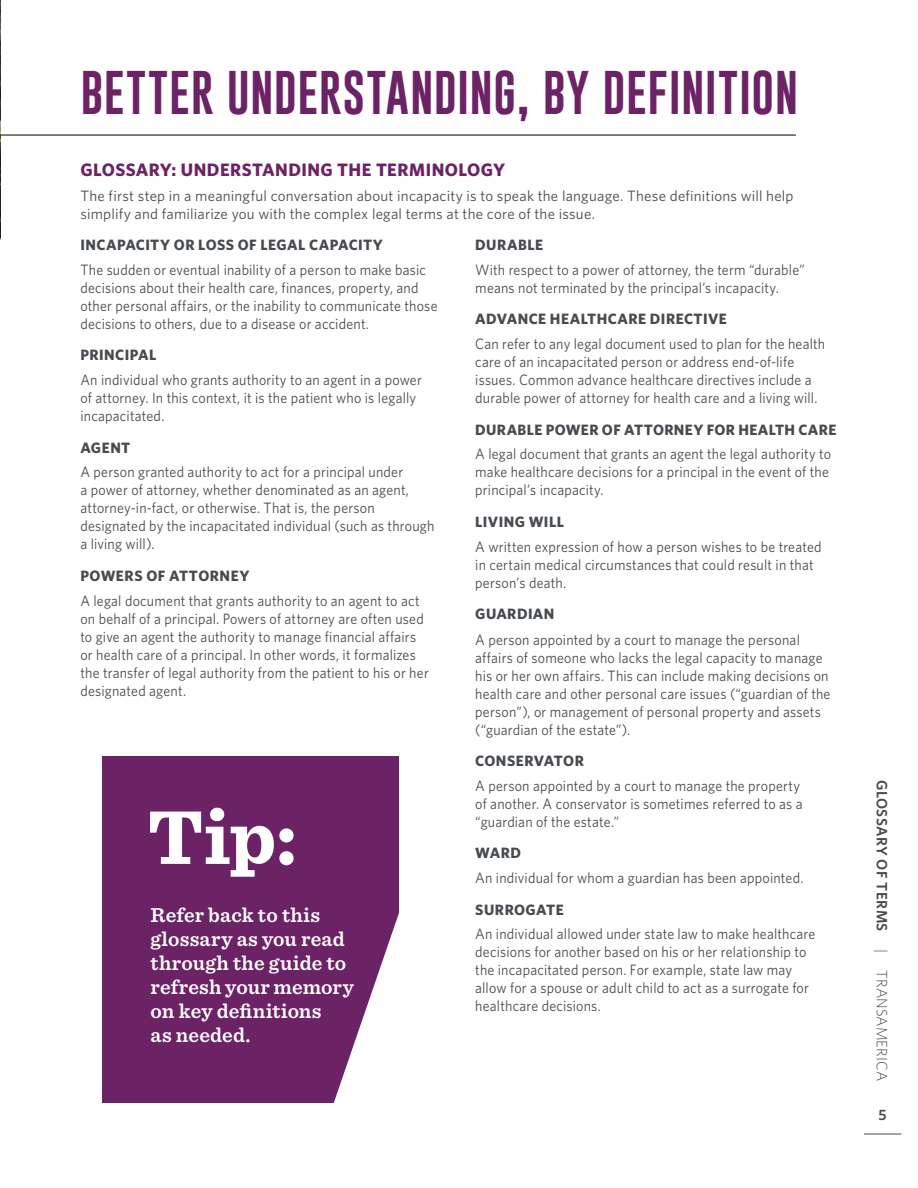
<style>
.page{position:relative;width:918px;height:1188px;background:#fff}
.page>*{position:absolute;margin:0;border:0;box-sizing:border-box;transform-origin:0 0}
.t1{font:700 79.5px "Sentinel";color:#fff}
.t2{font:45px "Gobold";letter-spacing:.01em;color:#6c2365}
.t3{font:600 21px/24px "Sentinel";letter-spacing:.01em;color:#fff}
.t4{font:700 18px "Whitney";letter-spacing:.02em;color:#6c2365}
.t5{font:15px/18px "Whitney";letter-spacing:.015em;color:#474b4f;scale:.93 1}
.t6{font:700 15px "Whitney";letter-spacing:.03em;color:#474b4f}
.t7{font:15px/18px "Whitney";letter-spacing:.015em;color:#474b4f}
.t8{font:600 15px "Whitney";letter-spacing:.03em;color:#474b4f}
.s1{font-weight:300}
</style>
<div class="page">
<img style="left:0;top:0;width:1px;height:219px">
<hr style="left:864px;top:1134px;width:37px;height:1px;background:#474b4f">
<hr style="left:0;top:135px;width:796px;height:1px;background:#000">
<div style="left:102px;top:756px;width:297px;height:346px;background:#6c2365"></div>
<svg style="left:0;top:219px;width:1px;height:21px"></svg>
<svg style="left:327px;top:913px;width:72px;height:190px"></svg>
<h2 class="t2" style="left:80px;top:64px;width:719px">BETTER UNDERSTANDING, BY DEFINITION</h2>
<p class="t4" style="left:80px;top:158px;width:426px">GLOSSARY: UNDERSTANDING THE TERMINOLOGY</p>
<p class="t7" style="left:80px;top:186px;width:715px">The first step in a meaningful conversation about incapacity is to speak the language. These definitions will help simplify and familiarize you with the complex legal terms at the core of the issue.</p>
<p class="t6" style="left:80px;top:235px;width:304px">INCAPACITY OR LOSS OF LEGAL CAPACITY</p>
<p class="t5" style="left:80px;top:260px;width:386px">The sudden or eventual inability of a person to make basic decisions about their health care, finances, property, and other personal affairs, or the inability to communicate those decisions to others, due to a disease or accident.</p>
<p class="t6" style="left:80px;top:345px;width:77px">PRINCIPAL</p>
<p class="t5" style="left:80px;top:371px;width:369px">An individual who grants authority to an agent in a power of attorney. In this context, it is the patient who is legally incapacitated.</p>
<p class="t6" style="left:80px;top:437px;width:52px">AGENT</p>
<p class="t5" style="left:80px;top:463px;width:382px">A person granted authority to act for a principal under<br>a power of attorney, whether denominated as an agent, attorney-in-fact, or otherwise. That is, the person designated by the incapacitated individual (such as through a living will).</p>
<p class="t6" style="left:80px;top:566px;width:171px">POWERS OF ATTORNEY</p>
<p class="t5" style="left:80px;top:591px;width:376px">A legal document that grants authority to an agent to act on behalf of a principal. Powers of attorney are often used to give an agent the authority to manage financial affairs or health care of a principal. In other words, it formalizes the transfer of legal authority from the patient to his or her designated agent.</p>
<p class="t6" style="left:475px;top:235px;width:70px">DURABLE</p>
<p class="t5" style="left:475px;top:260px;width:356px">With respect to a power of attorney, the term “durable” means not terminated by the principal’s incapacity.</p>
<p class="t6" style="left:475px;top:309px;width:253px">ADVANCE HEALTHCARE DIRECTIVE</p>
<p class="t5" style="left:475px;top:335px;width:378px">Can refer to any legal document used to plan for the health care of an incapacitated person or address end-of-life issues. Common advance healthcare directives include a durable power of attorney for health care and a living will.</p>
<p class="t6" style="left:475px;top:419px;width:363px">DURABLE POWER OF ATTORNEY FOR HEALTH CARE</p>
<p class="t5" style="left:475px;top:445px;width:384px">A legal document that grants an agent the legal authority to make healthcare decisions for a principal in the event of the principal’s incapacity.</p>
<p class="t6" style="left:475px;top:512px;width:90px">LIVING WILL</p>
<p class="t5" style="left:475px;top:537px;width:374px">A written expression of how a person wishes to be treated in certain medical circumstances that could result in that person’s death.</p>
<p class="t6" style="left:475px;top:604px;width:81px">GUARDIAN</p>
<p class="t5" style="left:475px;top:630px;width:383px">A person appointed by a court to manage the personal affairs of someone who lacks the legal capacity to manage his or her own affairs. This can include making decisions on health care and other personal care issues (“guardian of the person”), or management of personal property and assets (“guardian of the estate”).</p>
<p class="t6" style="left:475px;top:751px;width:110px">CONSERVATOR</p>
<p class="t5" style="left:475px;top:776px;width:353px">A person appointed by a court to manage the property of another. A conservator is sometimes referred to as a “guardian of the estate.”</p>
<p class="t6" style="left:475px;top:843px;width:47px">WARD</p>
<p class="t5" style="left:475px;top:869px;width:354px">An individual for whom a guardian has been appointed.</p>
<p class="t6" style="left:475px;top:899px;width:90px">SURROGATE</p>
<p class="t5" style="left:475px;top:925px;width:367px">An individual allowed under state law to make healthcare decisions for another based on his or her relationship to the incapacitated person. For example, state law may allow for a spouse or adult child to act as a surrogate for healthcare decisions.</p>
<h1 class="t1" style="left:148px;top:775px;width:151px">Tip:</h1>
<h3 class="t3" style="left:151px;top:902px;width:205px">Refer back to this glossary as you read through the guide to refresh your memory on key definitions<br>as needed.</h3>
<p class="t8" style="left:892px;top:780px;width:303px;rotate:90deg">GLOSSARY OF TERMS <span class="s1">| TRANSAMERICA</span></p>
<p class="t8" style="left:879px;top:1105px;width:10px">5</p>
</div>
